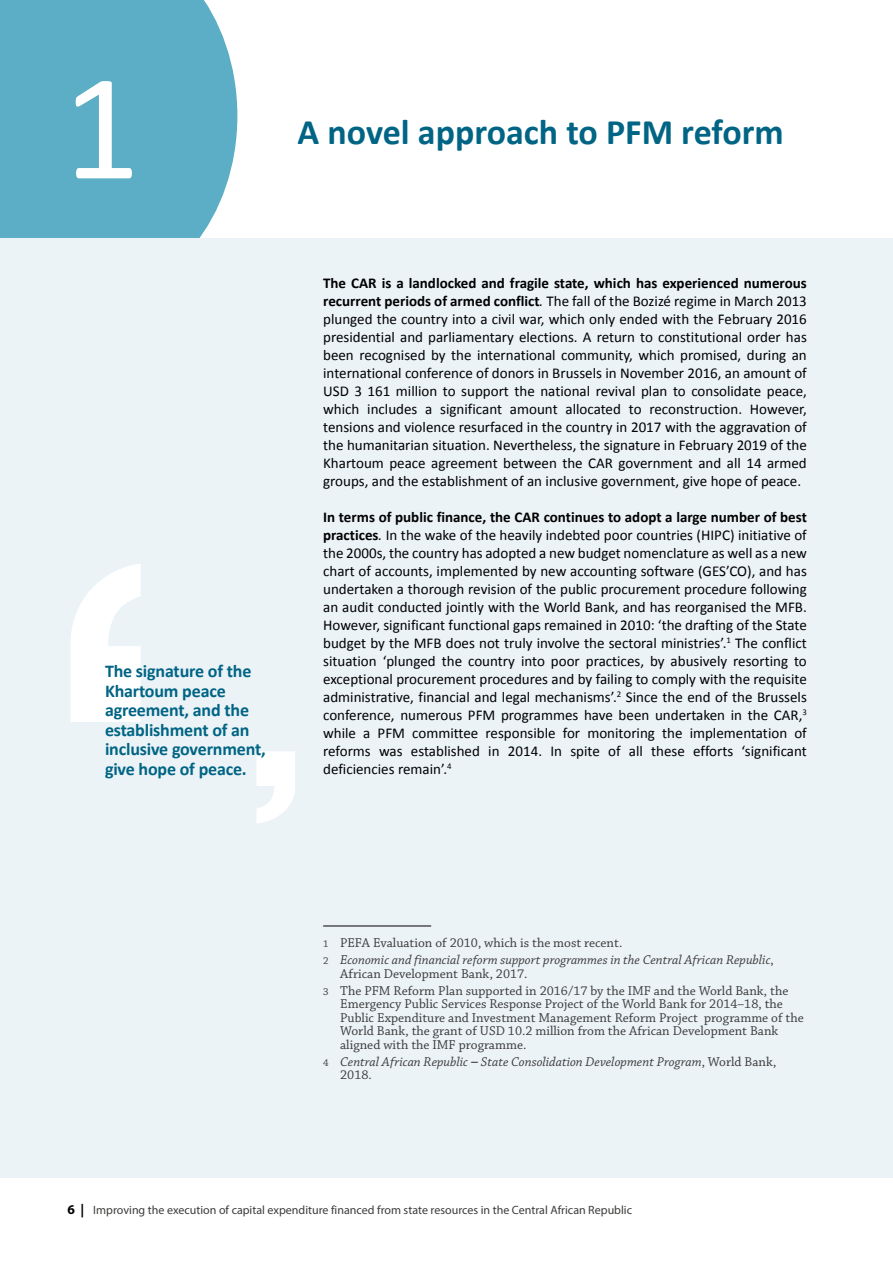
<style>
.page{position:relative;width:893px;height:1263px;background:#fff}
.page>*{position:absolute;margin:0;border:0;box-sizing:border-box;transform-origin:0 0}
.t1{font:152.85px "Calibri";color:#fff}
.t2{font:700 36px "Calibri";color:#006484}
.t3{font:700 18px/19.5px "Calibri";letter-spacing:-.01em;color:#006484}
.t4{font:15px/18px "Calibri";color:#000;text-align:justify}
.t5{font:13.5px/13.5px "Chaparral Pro";color:#3c3c3b}
.t6{font:italic 13.5px/17px "Chaparral Pro";color:#3c3c3b}
.t7{font:12px "Myriad Pro";color:#3c3c3b}
.s1{font-weight:700}
.s2{font-style:italic}
.s3{font-style:normal;font-size:10.5px}
.s4{font-style:normal}
.s5{font-size:10.5px}
.s6{font-family:"Calibri"}
.s7{font-weight:700;font-size:13.5px;color:#000}
</style>
<div class="page">
<div style="left:0;top:238px;width:893px;height:940px;background:#ebf3f7"></div>
<div style="left:0;top:0;width:237px;height:237px;background:#5baec5"></div>
<hr style="left:323px;top:925px;width:108px;height:1px;background:#000">
<svg style="left:71px;top:564px;width:70px;height:158px"></svg>
<svg style="left:256px;top:751px;width:39px;height:72px"></svg>
<h1 class="t1" style="left:63px;top:31px;width:79px">1</h1>
<h2 class="t2" style="left:298px;top:109px;width:488px">A novel approach to PFM reform</h2>
<p class="t3" style="left:105px;top:661px;width:162px">The signature of the<br>Khartoum peace agreement, and the establishment of an inclusive government, give hope of peace.</p>
<p class="t4" style="left:323px;top:274px;width:485px"><span class="s1">The CAR is a landlocked and fragile state, which has experienced numerous recurrent periods of armed conflict</span><span class="s2">.</span> The fall of the Bozizé regime in March 2013 plunged the country into a civil war, which only ended with the February 2016 presidential and parliamentary elections. A return to constitutional order has been recognised by the international community, which promised, during an international conference of donors in Brussels in November 2016, an amount of USD 3 161 million to support the national revival plan to consolidate peace, which includes a significant amount allocated to reconstruction. However, tensions and violence resurfaced in the country in 2017 with the aggravation of the humanitarian situation. Nevertheless, the signature in February 2019 of the Khartoum peace agreement between the CAR government and all 14 armed groups, and the establishment of an inclusive government, give hope of peace.</p>
<p class="t4" style="left:323px;top:508px;width:485px"><span class="s1">In terms of public finance, the CAR continues to adopt a large number of best practices</span><span class="s2">.</span> In the wake of the heavily indebted poor countries (HIPC) initiative of the 2000s, the country has adopted a new budget nomenclature as well as a new chart of accounts, implemented by new accounting software (GES’CO), and has undertaken a thorough revision of the public procurement procedure following an audit conducted jointly with the World Bank, and has reorganised the MFB.<br>However, significant functional gaps remained in 2010: ‘the drafting of the State budget by the MFB does not truly involve the sectoral ministries’.<sup>1</sup> The conflict situation ‘plunged the country into poor practices, by abusively resorting to exceptional procurement procedures and by failing to comply with the requisite administrative, financial and legal mechanisms’.<sup>2</sup> Since the end of the Brussels conference, numerous PFM programmes have been undertaken in the CAR,<sup>3 </sup>while a PFM committee responsible for monitoring the implementation of reforms was established in 2014. In spite of all these efforts ‘significant deficiencies remain’.<sup>4</sup></p>
<p class="t6" style="left:323px;top:935px;width:452px"><span class="s3">1</span> <span class="s4">PEFA Evaluation of 2010, which is the most recent.<br></span><span class="s3">2</span> Economic and financial reform support programmes in the Central African Republic<span class="s4">,</span></p>
<p class="t5" style="left:323px;top:965px;width:467px;line-height:17px;text-indent:17px">African Development Bank, 2017.<br><span class="s5">3</span> The PFM Reform Plan supported in 2016/17 by the IMF and the World Bank, the</p>
<p class="t5" style="left:340px;top:998px;width:465px">Emergency Public Services Response Project of the World Bank for 2014–18, the Public Expenditure and Investment Management Reform Project programme of the World Bank, the grant of USD 10.2 million from the African Development Bank aligned with the IMF programme.</p>
<p class="t6" style="left:340px;top:1055px;width:438px;line-height:13.5px;text-indent:-17px"><span class="s3">4</span> Central African Republic <span class="s6">–</span> State Consolidation Development Program<span class="s4">, World Bank,<br>2018.</span></p>
<p class="t7" style="left:68px;top:1202px;width:566px"><span class="s7">6 |</span> Improving the execution of capital expenditure financed from state resources in the Central African Republic</p>
</div>
